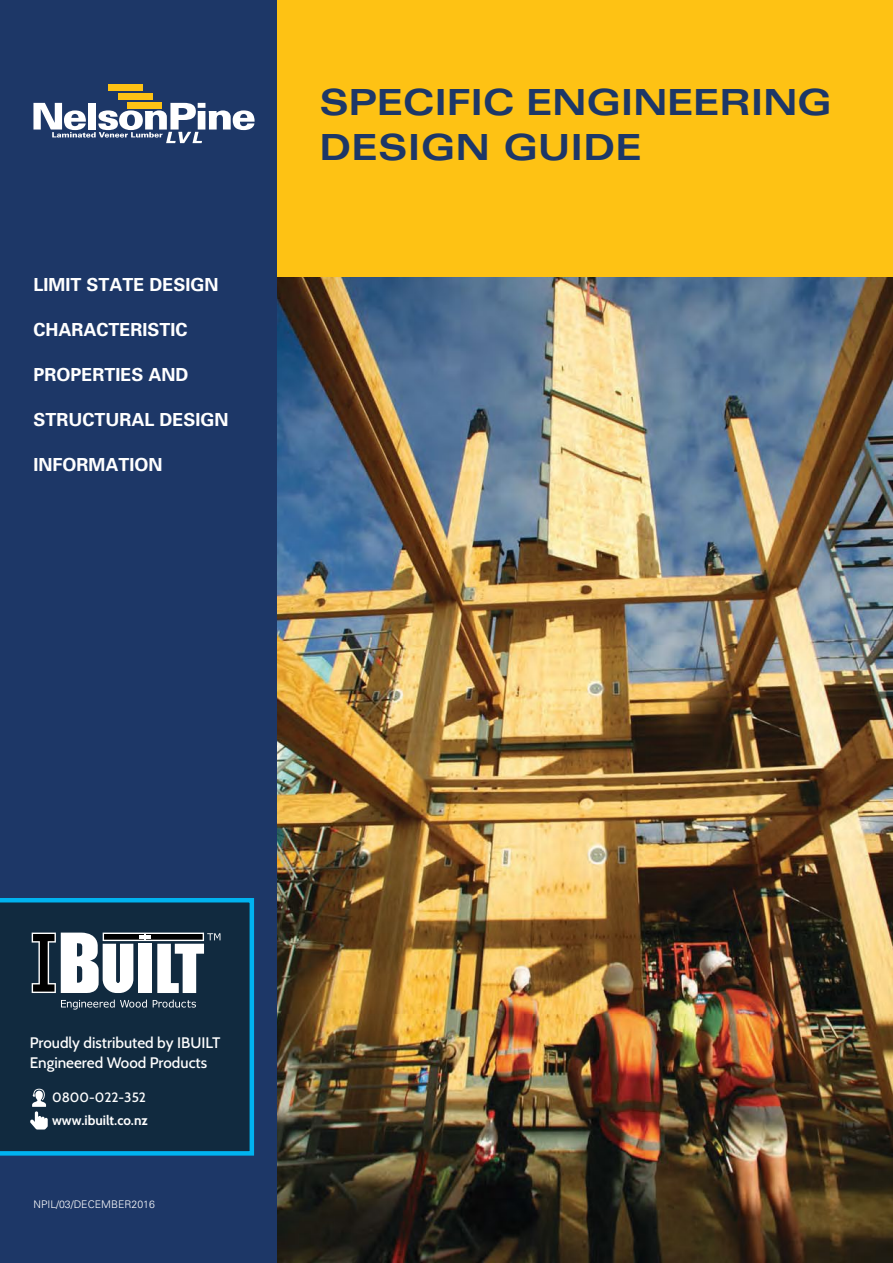
<style>
.page{position:relative;width:893px;height:1263px;background:#fff}
.page>*{position:absolute;margin:0;border:0;box-sizing:border-box;transform-origin:0 0}
.t1{font:700 expanded 36px/45px "Univers";letter-spacing:-.02em;color:#1d3767}
.t2{font:700 18px "Univers";color:#fff}
.t3{font:500 15.3px/20.4px "Cabin";color:#fff}
.t4{font:700 13.5px "Cabin";color:#fff}
.t5{font:500 13.5px "Cabin";color:#fff}
.t6{font:300 10.5px "Univers";color:#fff}
</style>
<div class="page">
<img style="left:276px;top:276px;width:617px;height:987px">
<div style="left:276px;top:0;width:617px;height:276px;background:#fec214"></div>
<div style="left:0;top:0;width:276px;height:1263px;background:#1d3767"></div>
<svg style="left:33px;top:103px;width:222px;height:40px"></svg>
<div style="left:127px;top:102px;width:35px;height:7px;background:#fec214"></div>
<div style="left:118px;top:93px;width:34px;height:7px;background:#fec214"></div>
<div style="left:108px;top:84px;width:35px;height:7px;background:#fec214"></div>
<svg style="left:0;top:898px;width:254px;height:258px;background:#10324a"></svg>
<svg style="left:30px;top:1089px;width:18px;height:40px"></svg>
<svg style="left:32px;top:932px;width:188px;height:62px;background:#8d979e"></svg>
<svg style="left:61px;top:1000px;width:86px;height:9px"></svg>
<svg style="left:153px;top:1000px;width:43px;height:7px"></svg>
<p class="t2" style="left:33px;top:273px;width:187px">LIMIT STATE DESIGN</p>
<p class="t2" style="left:33px;top:318px;width:156px">CHARACTERISTIC</p>
<p class="t2" style="left:33px;top:363px;width:157px">PROPERTIES AND</p>
<p class="t2" style="left:33px;top:408px;width:197px">STRUCTURAL DESIGN</p>
<p class="t2" style="left:33px;top:453px;width:131px">INFORMATION</p>
<h1 class="t1" style="left:319px;top:80px;width:514px">SPECIFIC ENGINEERING<br>DESIGN GUIDE</h1>
<p class="t3" style="left:30px;top:1032px;width:192px">Proudly distributed by IBUILT<br>Engineered Wood Products</p>
<p class="t5" style="left:52px;top:1089px;width:95px">0800-022-352</p>
<p class="t4" style="left:52px;top:1112px;width:97px">www.ibuilt.co.nz</p>
<p class="t6" style="left:33px;top:1200px;width:123px">NPIL/03/DECEMBER2016</p>
</div>
